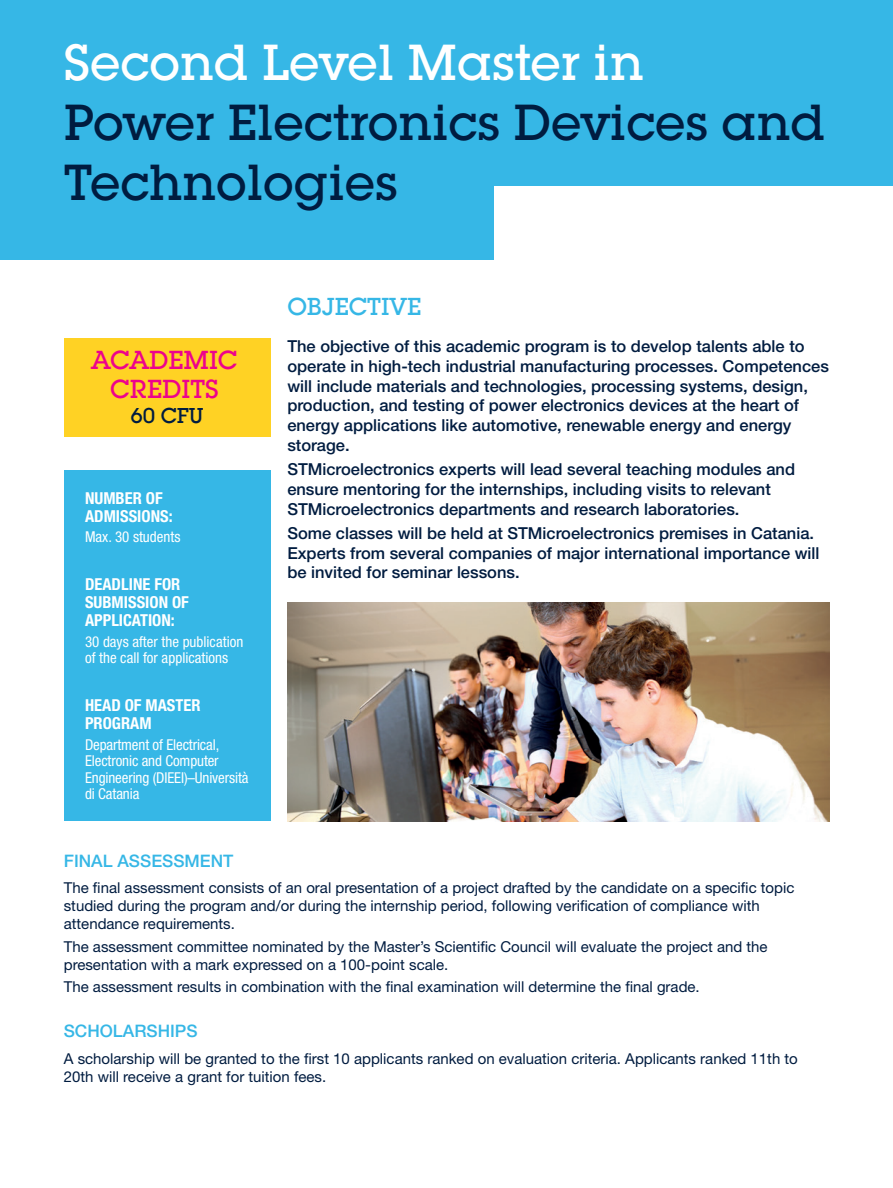
<style>
.page{position:relative;width:893px;height:1188px;background:#fff}
.page>*{position:absolute;margin:0;border:0;box-sizing:border-box;transform-origin:0 0}
.MEAN_HEADING_LEVEL1{font:500 49.5px/60px "Lubalin Graph Std";color:#001c40}
.MEAN_HEADING_LEVEL1-2{font:500 49.5px "Lubalin Graph Std";color:#fff}
.Title_key_number{font:500 25.5px/28.5px "Lubalin Graph Std";color:#ed028c;text-align:center}
.TITLE_INTRODUCTION{font:500 24px "Lubalin Graph Std";color:#36b7e6}
.KEY_NUMBER_TEXT{font:500 21px "Lubalin Graph Std";color:#001c40}
.SUBCROSS_HEADING_wit{font:500 17.25px "Helvetica Neue LT Std";color:#36b7e6}
.INTRODUCTION{font:500 16.5px/19.8px "Helvetica Neue LT Std";color:#001c40}
.TITLE_LEVEL1_WHITE{font:700 condensed 16.5px/18px "Helvetica Neue LT Std";color:#fff}
.INTRODUCTION-2{font:15px/18px "Helvetica Neue LT Std";color:#001c40}
.TEXT_WHITE{font:condensed 15px/16.5px "Helvetica Neue LT Std";letter-spacing:-.01em;color:#fff}
</style>
<div class="page">
<div style="left:64px;top:338px;width:206px;height:98px;background:#ffd224"></div>
<div style="left:0;top:0;width:494px;height:260px;background:#36b7e6"></div>
<div style="left:0;top:0;width:893px;height:186px;background:#36b7e6"></div>
<div style="left:64px;top:471px;width:206px;height:350px;background:#36b7e6"></div>
<img style="left:288px;top:603px;width:541px;height:218px">
<p class="MEAN_HEADING_LEVEL1-2" style="left:64px;top:31px;width:581px">Second Level Master in</p>
<p class="MEAN_HEADING_LEVEL1" style="left:64px;top:92px;width:763px">Power Electronics Devices and<br>Technologies</p>
<p class="Title_key_number" style="left:91px;top:346px;width:148px">ACADEMIC<br>CREDITS</p>
<p class="KEY_NUMBER_TEXT" style="left:130px;top:403px;width:75px">60 CFU</p>
<p class="TITLE_LEVEL1_WHITE" style="left:85px;top:489px;width:89px">NUMBER OF<br>ADMISSIONS:</p>
<p class="TEXT_WHITE" style="left:85px;top:529px;width:97px">Max. 30 students</p>
<p class="TITLE_LEVEL1_WHITE" style="left:85px;top:575px;width:105px">DEADLINE FOR<br>SUBMISSION OF<br>APPLICATION:</p>
<p class="TEXT_WHITE" style="left:85px;top:633px;width:160px">30 days after the publication of the call for applications</p>
<p class="TITLE_LEVEL1_WHITE" style="left:85px;top:696px;width:117px">HEAD OF MASTER<br>PROGRAM</p>
<p class="TEXT_WHITE" style="left:85px;top:736px;width:165px">Department of Electrical,<br>Electronic and Computer<br>Engineering (DIEEI)–Università di Catania</p>
<p class="TITLE_INTRODUCTION" style="left:287px;top:292px;width:135px">OBJECTIVE</p>
<p class="INTRODUCTION" style="left:287px;top:336px;width:543px">The objective of this academic program is to develop talents able to operate in high-tech industrial manufacturing processes. Competences will include materials and technologies, processing systems, design, production, and testing of power electronics devices at the heart of energy applications like automotive, renewable energy and energy storage.</p>
<p class="INTRODUCTION" style="left:287px;top:459px;width:509px">STMicroelectronics experts will lead several teaching modules and ensure mentoring for the internships, including visits to relevant<br>STMicroelectronics departments and research laboratories.</p>
<p class="INTRODUCTION" style="left:287px;top:523px;width:534px">Some classes will be held at STMicroelectronics premises in Catania.<br>Experts from several companies of major international importance will be invited for seminar lessons.</p>
<p class="SUBCROSS_HEADING_wit" style="left:64px;top:851px;width:171px">FINAL ASSESSMENT</p>
<p class="INTRODUCTION-2" style="left:64px;top:879px;width:732px">The final assessment consists of an oral presentation of a project drafted by the candidate on a specific topic studied during the program and/or during the internship period, following verification of compliance with attendance requirements.</p>
<p class="INTRODUCTION-2" style="left:64px;top:937px;width:705px">The assessment committee nominated by the Master’s Scientific Council will evaluate the project and the presentation with a mark expressed on a 100-point scale.</p>
<p class="INTRODUCTION-2" style="left:64px;top:977px;width:637px">The assessment results in combination with the final examination will determine the final grade.</p>
<p class="SUBCROSS_HEADING_wit" style="left:64px;top:1021px;width:135px">SCHOLARSHIPS</p>
<p class="INTRODUCTION-2" style="left:64px;top:1049px;width:736px">A scholarship will be granted to the first 10 applicants ranked on evaluation criteria. Applicants ranked 11th to<br>20th will receive a grant for tuition fees.</p>
</div>
